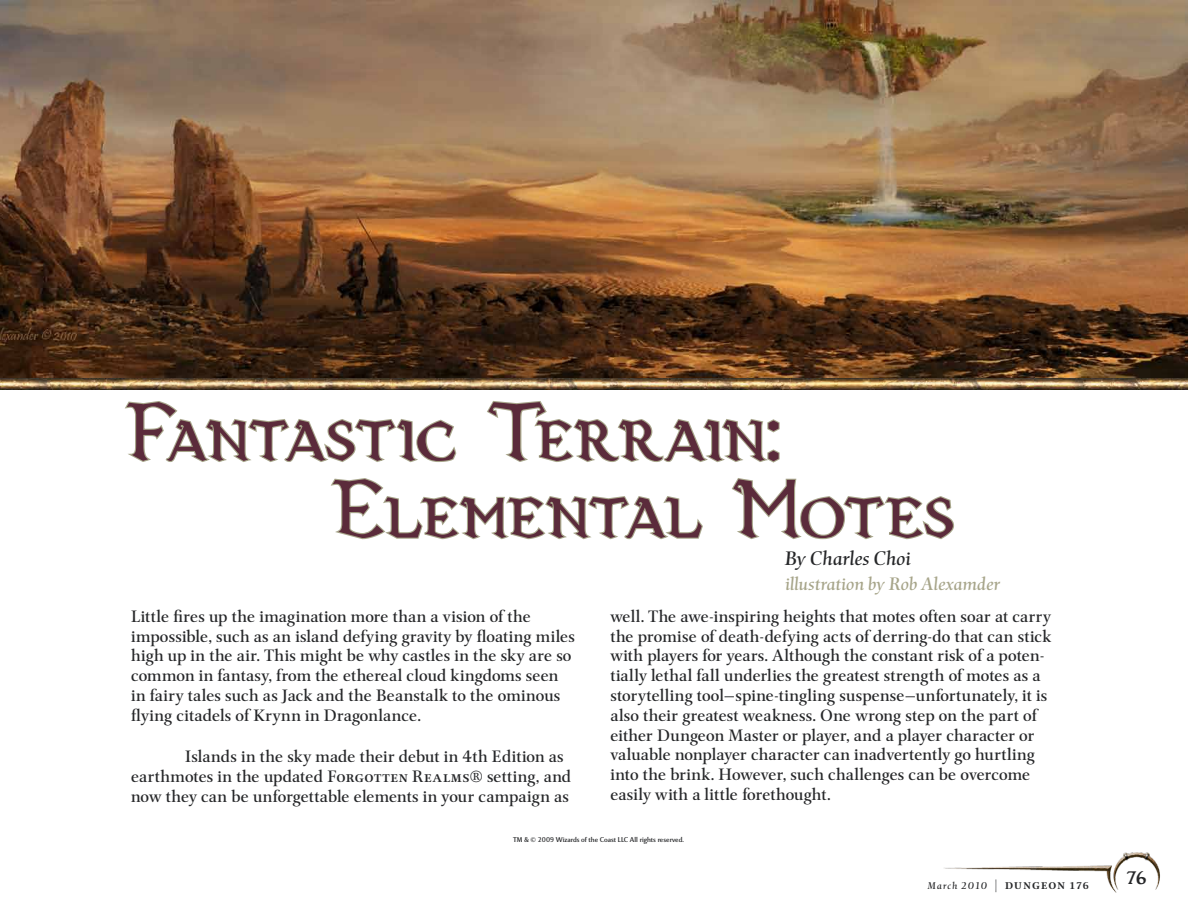
<style>
.page{position:relative;width:1188px;height:918px;background:#fff}
.page>*{position:absolute;margin:0;border:0;box-sizing:border-box;transform-origin:0 0}
.t1{font:75px/77.1px "Dn D Vecna SC";letter-spacing:-.025em;color:#5b2b3b;scale:1.1 1}
.t2{font:italic 19.5px "Mentor Std";letter-spacing:.015em;color:#252628}
.t3{font:italic 18px "Mentor Std";letter-spacing:.015em;color:#a7a58a}
.t4{font:18px "Dn D Lolth SCC";color:#252628}
.t5{font:16.5px/19.8px "Mentor Std";letter-spacing:.005em;color:#252628}
.t6{font:700 9.75px "Mentor Std";color:#252628}
.t7{font:7.05px "Mentor Sans Std";color:#252628}
.s1{font-weight:400;font-style:italic}
.s2{font-weight:400;font-size:12.6px}
</style>
<div class="page">
<img style="left:0;top:0;width:1188px;height:389px">
<img style="left:944px;top:852px;width:216px;height:41px">
<svg style="left:125px;top:401px;width:332px;height:62px"></svg>
<svg style="left:487px;top:401px;width:293px;height:62px"></svg>
<svg style="left:330px;top:478px;width:373px;height:62px"></svg>
<svg style="left:732px;top:478px;width:222px;height:62px"></svg>
<h1 class="t1" style="left:330px;top:392px;width:569px;text-indent:-206px">Fantastic Terrain:<br>Elemental Motes</h1>
<p class="t3" style="left:785px;top:572px;width:217px">illustration by Rob Alexamder</p>
<p class="t2" style="left:785px;top:546px;width:127px">By Charles Choi</p>
<p class="t5" style="left:131px;top:606px;width:445px">Little fires up the imagination more than a vision of the impossible, such as an island defying gravity by floating miles high up in the air. This might be why castles in the sky are so common in fantasy, from the ethereal cloud kingdoms seen in fairy tales such as Jack and the Beanstalk to the ominous flying citadels of Krynn in Dragonlance.</p>
<p class="t5" style="left:131px;top:746px;width:442px;text-indent:54px">Islands in the sky made their debut in 4th Edition as earthmotes in the updated Forgotten Realms® setting, and now they can be unforgettable elements in your campaign as</p>
<p class="t5" style="left:610px;top:606px;width:442px">well. The awe-inspiring heights that motes often soar at carry the promise of death-defying acts of derring-do that can stick with players for years. Although the constant risk of a poten&shy;tially lethal fall underlies the greatest strength of motes as a storytelling tool—spine-tingling suspense—unfortunately, it is also their greatest weakness. One wrong step on the part of either Dungeon Master or player, and a player character or valuable nonplayer character can inadvertently go hurtling into the brink. However, such challenges can be overcome easily with a little forethought.</p>
<p class="t7" style="left:513px;top:835px;width:172px">TM &amp; © 2009 Wizards of the Coast LLC All rights reserved.</p>
<p class="t6" style="left:928px;top:879px;width:162px"><span class="s1">March 2010</span> <span class="s2">|</span> DUNGEON 176</p>
<p class="t4" style="left:1127px;top:868px;width:21px">76</p>
</div>
